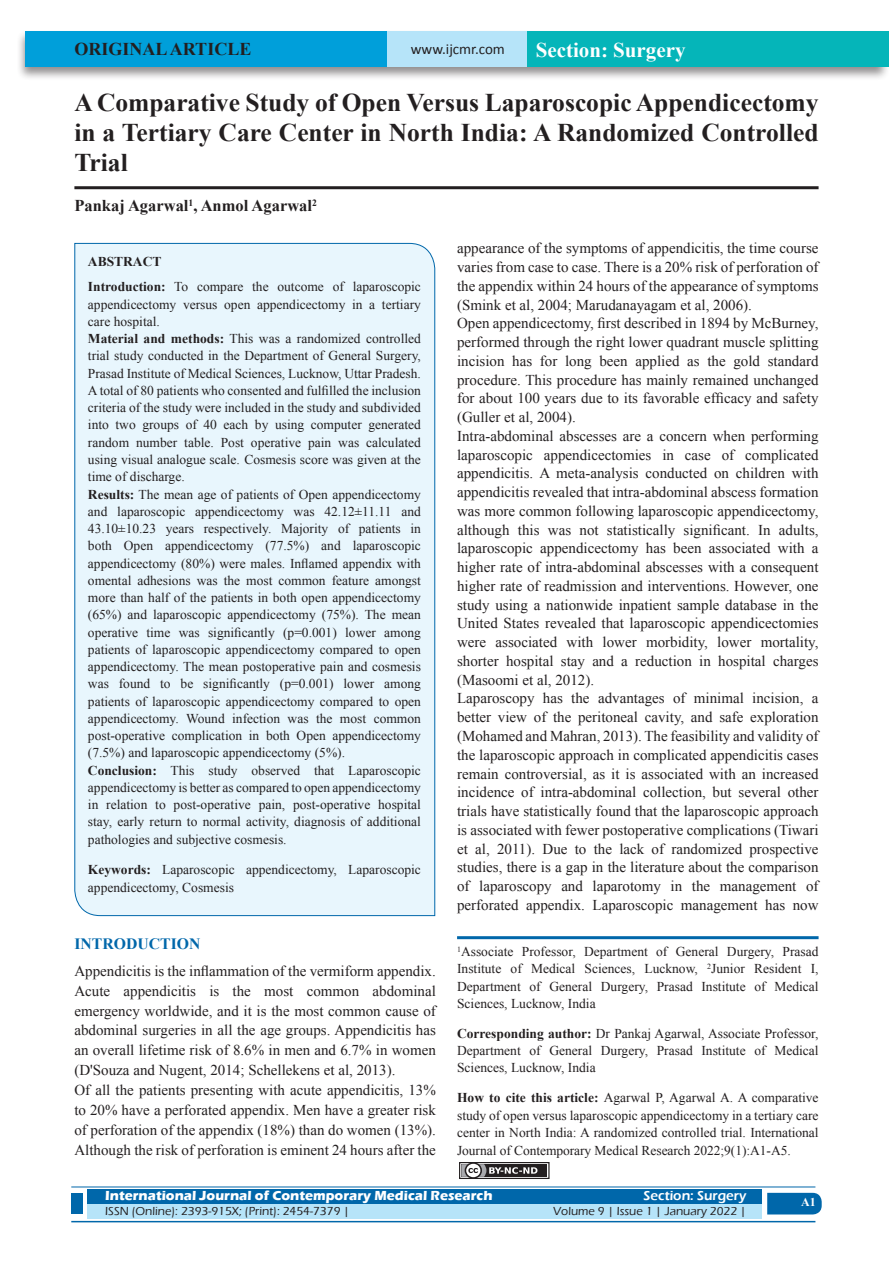
<style>
.page{position:relative;width:893px;height:1263px;background:#fff}
.page>*{position:absolute;margin:0;border:0;box-sizing:border-box;transform-origin:0 0}
.A_Title_New{font:700 25.5px/30px "Times New Roman";color:#231f20;text-align:justify}
.t1{font:700 21px "Times New Roman";color:#fff}
.AT_new{font:700 18px "Times New Roman";color:#231f20}
.AU-New{font:700 16.5px "Times New Roman";color:#231f20}
.t2{font:700 15.75px "Times New Roman";color:#0067aa}
.TX_New{font:15px/18.8px "Times New Roman";color:#231f20;text-align:justify}
.t3{font:15px "Calibri";color:#231f20}
.HTC_new{font:13.5px/17.2px "Times New Roman";color:#231f20}
.Affi_New{font:13.5px/17.2px "Times New Roman";color:#231f20;text-align:justify}
.Corresponding{font:13.5px/17.2px "Times New Roman";color:#231f20;text-align:justify}
.t4{font:700 13.5px "Eras ITC";color:#fff}
.t5{font:600 13.5px "Eras ITC";color:#fff}
.t6{font:500 12px "Eras ITC";color:#231f20}
.t7{font:700 12px "Times New Roman";color:#fff}
.s1{font-weight:700}
</style>
<div class="page">
<div style="left:16px;top:29px;width:875px;height:52px;background:#231f20;opacity:.5"></div>
<div style="left:25px;top:31px;width:858px;height:35px;background:#b6e4f9"></div>
<div style="left:25px;top:31px;width:362px;height:35px;background:#009fda"></div>
<div style="left:527px;top:31px;width:361px;height:35px;background:#05b5b9"></div>
<div style="left:459px;top:1162px;width:91px;height:17px;border:1px solid #231f20"></div>
<div style="left:461px;top:1164px;width:86px;height:13px;background:#231f20"></div>
<svg style="left:461px;top:1162px;width:76px;height:17px"></svg>
<div style="left:87px;top:1189px;width:674px;height:15px;background:#0067aa"></div>
<div style="left:87px;top:1204px;width:674px;height:15px;background:#b6e4f9"></div>
<svg style="left:767px;top:1193px;width:55px;height:21px"></svg>
<hr style="left:71px;top:1186px;width:744px;height:1px;background:#0067aa">
<hr style="left:71px;top:1221px;width:744px;height:1px;background:#0067aa">
<div style="left:71px;top:1193px;width:12px;height:21px;background:#0067aa"></div>
<hr style="left:74px;top:186px;width:745px;height:3px;background:#231f20">
<div style="left:74px;top:243px;width:361px;height:673px;background:#e8f6fd"></div>
<hr style="left:457px;top:936px;width:362px;height:3px;background:#0067aa">
<p class="AT_new" style="left:74px;top:36px;width:178px">ORIGINAL ARTICLE</p>
<p class="t3" style="left:411px;top:40px;width:96px">www.ijcmr.com</p>
<h2 class="t1" style="left:536px;top:35px;width:151px">Section: Surgery</h2>
<p class="A_Title_New" style="left:74px;top:87px;width:746px">A Comparative Study of Open Versus Laparoscopic Appendicectomy in a Tertiary Care Center in North India: A Randomized Controlled Trial</p>
<p class="AU-New" style="left:74px;top:194px;width:244px">Pankaj Agarwal<sup>1</sup>, Anmol Agarwal<sup>2</sup></p>
<p class="HTC_new" style="left:88px;top:248px;width:335px;line-height:25.8px"><span class="s1">ABSTRACT<br>Introduction:</span> To compare the outcome of laparoscopic</p>
<p class="HTC_new" style="left:88px;top:295px;width:335px">appendicectomy versus open appendicectomy in a tertiary care hospital.<br><span class="s1">Material and methods:</span> This was a randomized controlled trial study conducted in the Department of General Surgery, Prasad Institute of Medical Sciences, Lucknow, Uttar Pradesh.<br>A total of 80 patients who consented and fulfilled the inclusion criteria of the study were included in the study and subdivided into two groups of 40 each by using computer generated random number table. Post operative pain was calculated using visual analogue scale. Cosmesis score was given at the time of discharge.<br><span class="s1">Results:</span> The mean age of patients of Open appendicectomy and laparoscopic appendicectomy was 42.12±11.11 and 43.10±10.23 years respectively. Majority of patients in both Open appendicectomy (77.5%) and laparoscopic appendicectomy (80%) were males. Inflamed appendix with omental adhesions was the most common feature amongst more than half of the patients in both open appendicectomy (65%) and laparoscopic appendicectomy (75%). The mean operative time was significantly (p=0.001) lower among patients of laparoscopic appendicectomy compared to open appendicectomy. The mean postoperative pain and cosmesis was found to be significantly (p=0.001) lower among patients of laparoscopic appendicectomy compared to open appendicectomy. Wound infection was the most common post-operative complication in both Open appendicectomy (7.5%) and laparoscopic appendicectomy (5%).<br><span class="s1">Conclusion:</span> This study observed that Laparoscopic appendicectomy is better as compared to open appendicectomy in relation to post-operative pain, post-operative hospital stay, early return to normal activity, diagnosis of additional pathologies and subjective cosmesis.</p>
<p class="HTC_new" style="left:88px;top:861px;width:335px;line-height:18px"><span class="s1">Keywords:</span> Laparoscopic appendicectomy, Laparoscopic appendicectomy, Cosmesis</p>
<h1 class="t2" style="left:74px;top:933px;width:127px">INTRODUCTION</h1>
<p class="TX_New" style="left:74px;top:960px;width:363px;line-height:20px">Appendicitis is the inflammation of the vermiform appendix.<br>Acute appendicitis is the most common abdominal emergency worldwide, and it is the most common cause of abdominal surgeries in all the age groups. Appendicitis has an overall lifetime risk of 8.6% in men and 6.7% in women (D'Souza and Nugent, 2014; Schellekens et al, 2013).</p>
<p class="TX_New" style="left:74px;top:1080px;width:363px;line-height:20px">Of all the patients presenting with acute appendicitis, 13% to 20% have a perforated appendix. Men have a greater risk of perforation of the appendix (18%) than do women (13%).<br>Although the risk of perforation is eminent 24 hours after the</p>
<p class="TX_New" style="left:457px;top:239px;width:363px">appearance of the symptoms of appendicitis, the time course varies from case to case. There is a 20% risk of perforation of the appendix within 24 hours of the appearance of symptoms (Smink et al, 2004; Marudanayagam et al, 2006).</p>
<p class="TX_New" style="left:457px;top:314px;width:363px">Open appendicectomy, first described in 1894 by McBurney, performed through the right lower quadrant muscle splitting incision has for long been applied as the gold standard procedure. This procedure has mainly remained unchanged for about 100 years due to its favorable efficacy and safety (Guller et al, 2004).</p>
<p class="TX_New" style="left:457px;top:426px;width:363px">Intra-abdominal abscesses are a concern when performing laparoscopic appendicectomies in case of complicated appendicitis. A meta-analysis conducted on children with appendicitis revealed that intra-abdominal abscess formation was more common following laparoscopic appendicectomy, although this was not statistically significant. In adults, laparoscopic appendicectomy has been associated with a higher rate of intra-abdominal abscesses with a consequent higher rate of readmission and interventions. However, one study using a nationwide inpatient sample database in the United States revealed that laparoscopic appendicectomies were associated with lower morbidity, lower mortality, shorter hospital stay and a reduction in hospital charges (Masoomi et al, 2012).</p>
<p class="TX_New" style="left:457px;top:689px;width:363px">Laparoscopy has the advantages of minimal incision, a better view of the peritoneal cavity, and safe exploration (Mohamed and Mahran, 2013). The feasibility and validity of the laparoscopic approach in complicated appendicitis cases remain controversial, as it is associated with an increased incidence of intra-abdominal collection, but several other trials have statistically found that the laparoscopic approach is associated with fewer postoperative complications (Tiwari et al, 2011). Due to the lack of randomized prospective studies, there is a gap in the literature about the comparison of laparoscopy and laparotomy in the management of perforated appendix. Laparoscopic management has now</p>
<p class="Affi_New" style="left:457px;top:943px;width:363px"><sup>1</sup>Associate Professor, Department of General Durgery, Prasad Institute of Medical Sciences, Lucknow, <sup>2</sup>Junior Resident I, Department of General Durgery, Prasad Institute of Medical Sciences, Lucknow, India</p>
<p class="Corresponding" style="left:457px;top:1024px;width:363px"><span class="s1">Corresponding author:</span> Dr Pankaj Agarwal, Associate Professor, Department of General Durgery, Prasad Institute of Medical Sciences, Lucknow, India</p>
<p class="HTC_new" style="left:457px;top:1089px;width:363px;text-align:justify"><span class="s1">How to cite this article:</span> Agarwal P, Agarwal A. A comparative study of open versus laparoscopic appendicectomy in a tertiary care center in North India: A randomized controlled trial. International Journal of Contemporary Medical Research 2022;9(1):A1-A5.</p>
<p class="t4" style="left:105px;top:1188px;width:389px">International Journal of Contemporary Medical Research</p>
<p class="t5" style="left:644px;top:1188px;width:104px">Section: Surgery</p>
<p class="t6" style="left:105px;top:1204px;width:246px">ISSN (Online): 2393-915X; (Print): 2454-7379 |</p>
<p class="t6" style="left:553px;top:1204px;width:195px">Volume 9 | Issue 1 | January 2022 |</p>
<h4 class="t7" style="left:801px;top:1194px;width:16px">A1</h4>
</div>
